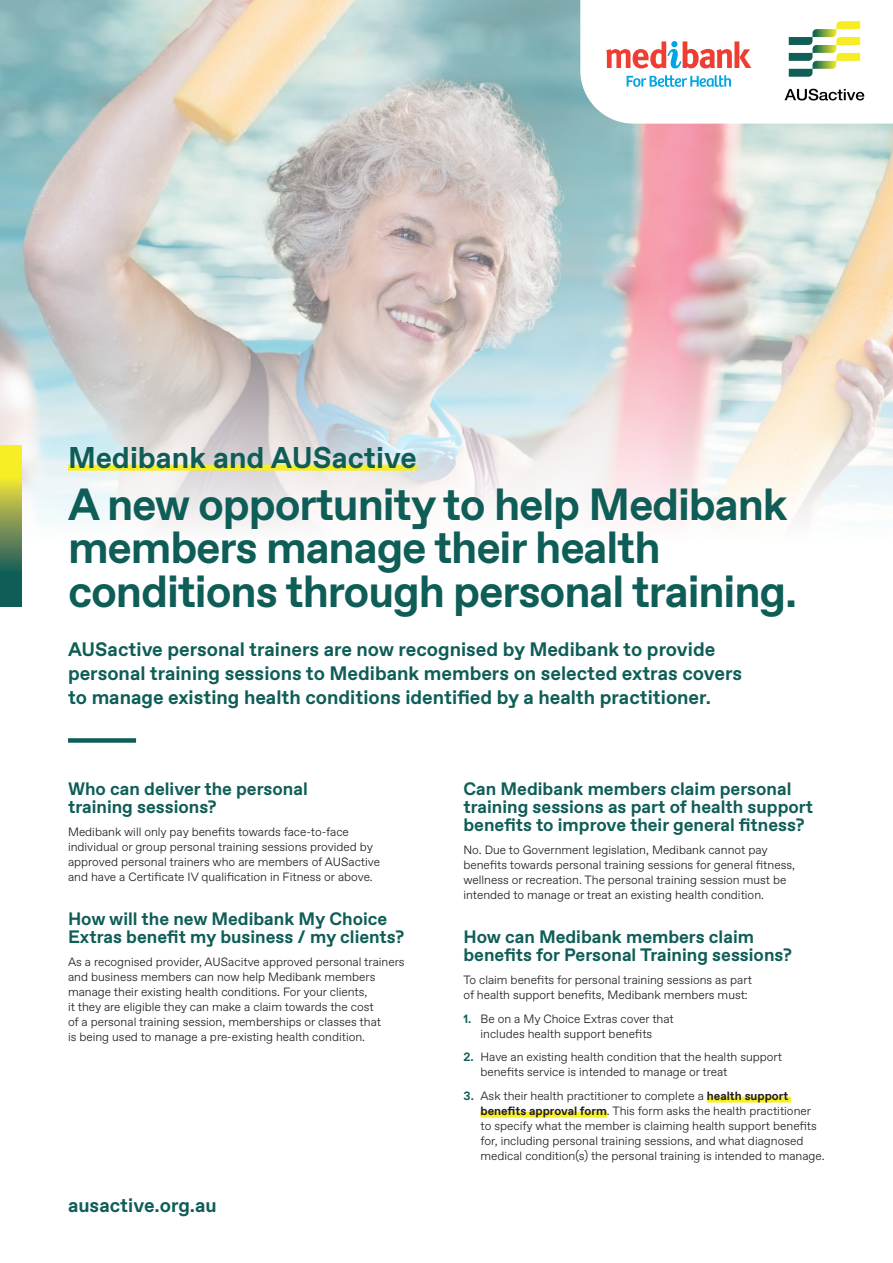
<style>
.page{position:relative;width:893px;height:1263px;background:#fff}
.page>*{position:absolute;margin:0;border:0;box-sizing:border-box;transform-origin:0 0}
.t1{font:700 45px/43.5px "Favorit";letter-spacing:-.025em;color:#0e5d56}
.t2{font:700 30px "Favorit";color:#0e5d56}
.t3{font:700 19.5px/24px "Favorit";color:#0e5d56}
.t4{font:700 18px/18px "Favorit";color:#0e5d56}
.t5{font:300 12px/15px "Favorit";color:#201d1e}
.s1{font-weight:700;color:#0e5d56}
.s2{font-weight:700}
</style>
<div class="page">
<img style="left:0;top:0;width:893px;height:604px">
<svg style="left:0;top:445px;width:21px;height:162px;background:#829e47"></svg>
<div style="left:68px;top:465px;width:349px;height:6px;background:#f7ee25"></div>
<div style="left:68px;top:738px;width:68px;height:5px;background:#0e5d56"></div>
<div style="left:707px;top:1096px;width:84px;height:6px;background:#f7ee25"></div>
<div style="left:480px;top:1111px;width:127px;height:6px;background:#f7ee25"></div>
<svg style="left:580px;top:0;width:313px;height:124px"></svg>
<h2 class="t2" style="left:68px;top:437px;width:350px">Medibank and AUSactive</h2>
<h1 class="t1" style="left:68px;top:482px;width:731px">A new opportunity to help Medibank members manage their health conditions through personal training.</h1>
<h3 class="t3" style="left:68px;top:637px;width:676px">AUSactive personal trainers are now recognised by Medibank to provide personal training sessions to Medibank members on selected extras covers to manage existing health conditions identified by a health practitioner.</h3>
<h3 class="t4" style="left:68px;top:779px;width:241px">Who can deliver the personal training sessions?</h3>
<p class="t5" style="left:68px;top:824px;width:313px">Medibank will only pay benefits towards face-to-face individual or group personal training sessions provided by approved personal trainers who are members of AUSactive and have a Certificate IV qualification in Fitness or above.</p>
<h3 class="t4" style="left:68px;top:909px;width:338px">How will the new Medibank My Choice<br>Extras benefit my business / my clients?</h3>
<p class="t5" style="left:68px;top:954px;width:338px">As a recognised provider, AUSacitve approved personal trainers and business members can now help Medibank members manage their existing health conditions. For your clients,<br>it they are eligible they can make a claim towards the cost<br>of a personal training session, memberships or classes that<br>is being used to manage a pre-existing health condition.</p>
<h3 class="t3" style="left:68px;top:1193px;width:150px">ausactive.org.au</h3>
<h3 class="t4" style="left:463px;top:779px;width:351px">Can Medibank members claim personal training sessions as part of health support benefits to improve their general fitness?</h3>
<p class="t5" style="left:463px;top:842px;width:333px">No. Due to Government legislation, Medibank cannot pay benefits towards personal training sessions for general fitness, wellness or recreation. The personal training session must be intended to manage or treat an existing health condition.</p>
<h3 class="t4" style="left:463px;top:927px;width:330px">How can Medibank members claim benefits for Personal Training sessions?</h3>
<p class="t5" style="left:463px;top:972px;width:290px">To claim benefits for personal training sessions as part of health support benefits, Medibank members must:</p>
<p class="t5" style="left:463px;top:1010px;width:212px;text-align:center"><span class="s1">1.</span> Be on a My Choice Extras cover that includes health support benefits</p>
<p class="t5" style="left:480px;top:1049px;width:303px;text-indent:-17px"><span class="s1">2.</span> Have an existing health condition that the health support benefits service is intended to manage or treat</p>
<p class="t5" style="left:480px;top:1087px;width:346px;text-indent:-17px"><span class="s1">3.</span> Ask their health practitioner to complete a <span class="s2">health support benefits approval form</span>. This form asks the health practitioner to specify what the member is claiming health support benefits for, including personal training sessions, and what diagnosed medical condition(s) the personal training is intended to manage.</p>
</div>
